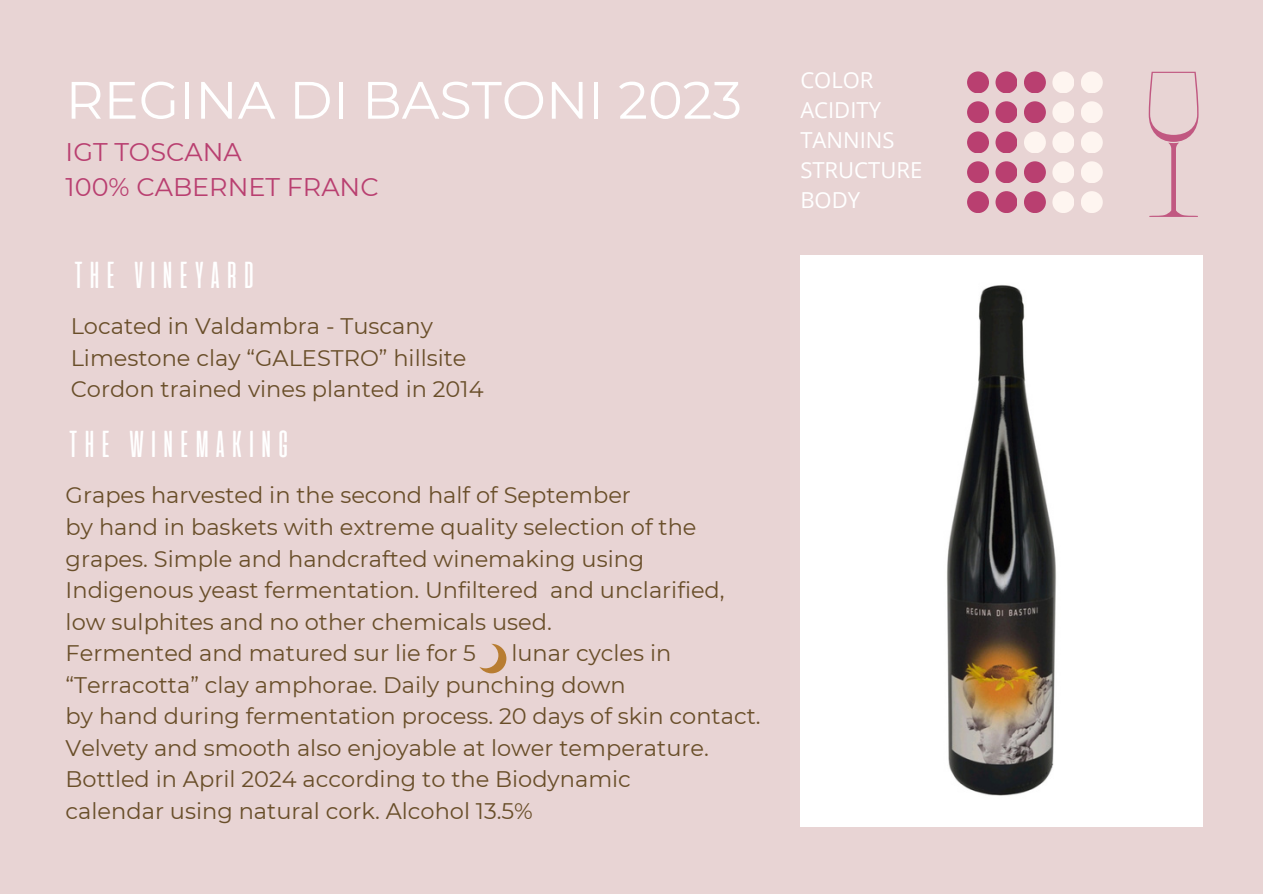
<style>
.page{position:relative;width:1263px;height:894px;background:#fff}
.page>*{position:absolute;margin:0;border:0;box-sizing:border-box;transform-origin:0 0}
.t1{font:52.5px "Montserrat";color:#fff}
.t2{font:37.5px "Alienscows";color:#fff}
.t3{font:25.5px/34.8px "Montserrat";color:#b93f70}
.t4{font:22.5px "Montserrat";color:#694e29}
.t5{font:22.05px/30px "Open Sans";color:#fff}
</style>
<div class="page">
<div style="left:0;top:0;width:1263px;height:893px;background:#e8d4d4"></div>
<svg style="left:1149px;top:72px;width:49px;height:145px"></svg>
<div style="left:967px;top:131px;width:22px;height:22px;background:#b93f70;border-radius:50%"></div>
<div style="left:967px;top:101px;width:22px;height:22px;background:#b93f70;border-radius:50%"></div>
<div style="left:967px;top:161px;width:22px;height:22px;background:#b93f70;border-radius:50%"></div>
<div style="left:967px;top:191px;width:22px;height:22px;background:#b93f70;border-radius:50%"></div>
<div style="left:967px;top:71px;width:22px;height:22px;background:#b93f70;border-radius:50%"></div>
<div style="left:995px;top:71px;width:22px;height:22px;background:#b93f70;border-radius:50%"></div>
<div style="left:1024px;top:71px;width:22px;height:22px;background:#b93f70;border-radius:50%"></div>
<div style="left:1052px;top:71px;width:22px;height:22px;background:#fef5f0;border-radius:50%"></div>
<div style="left:1081px;top:71px;width:22px;height:22px;background:#fef5f0;border-radius:50%"></div>
<div style="left:995px;top:101px;width:22px;height:22px;background:#b93f70;border-radius:50%"></div>
<div style="left:1024px;top:101px;width:22px;height:22px;background:#b93f70;border-radius:50%"></div>
<div style="left:1052px;top:101px;width:22px;height:22px;background:#fef5f0;border-radius:50%"></div>
<div style="left:1081px;top:101px;width:22px;height:22px;background:#fef5f0;border-radius:50%"></div>
<div style="left:995px;top:131px;width:22px;height:22px;background:#b93f70;border-radius:50%"></div>
<div style="left:1024px;top:131px;width:22px;height:22px;background:#fef5f0;border-radius:50%"></div>
<div style="left:1052px;top:131px;width:22px;height:22px;background:#fef5f0;border-radius:50%"></div>
<div style="left:1081px;top:131px;width:22px;height:22px;background:#fef5f0;border-radius:50%"></div>
<div style="left:995px;top:161px;width:22px;height:22px;background:#b93f70;border-radius:50%"></div>
<div style="left:1024px;top:161px;width:22px;height:22px;background:#b93f70;border-radius:50%"></div>
<div style="left:1052px;top:161px;width:22px;height:22px;background:#fef5f0;border-radius:50%"></div>
<div style="left:1081px;top:161px;width:22px;height:22px;background:#fef5f0;border-radius:50%"></div>
<div style="left:995px;top:191px;width:22px;height:22px;background:#b93f70;border-radius:50%"></div>
<div style="left:1024px;top:191px;width:22px;height:22px;background:#b93f70;border-radius:50%"></div>
<div style="left:1052px;top:191px;width:22px;height:22px;background:#fef5f0;border-radius:50%"></div>
<div style="left:1081px;top:191px;width:22px;height:22px;background:#fef5f0;border-radius:50%"></div>
<img style="left:800px;top:256px;width:402px;height:570px">
<svg style="left:479px;top:643px;width:27px;height:30px"></svg>
<h4 class="t1" style="left:66px;top:68px;width:678px">REGINA DI BASTONI 2023</h4>
<h3 class="t3" style="left:66px;top:134px;width:315px">IGT TOSCANA<br>100% CABERNET FRANC</h3>
<p class="t2" style="left:71px;top:253px;width:188px">THE VINEYARD</p>
<p class="t4" style="left:71px;top:312px;width:364px">Located in Valdambra - Tuscany</p>
<p class="t4" style="left:71px;top:343px;width:397px">Limestone clay “GALESTRO” hillsite</p>
<h2 class="t4" style="left:71px;top:375px;width:414px">Cordon trained vines planted in 2014</h2>
<h2 class="t2" style="left:66px;top:422px;width:227px">THE WINEMAKING</h2>
<p class="t4" style="left:66px;top:481px;width:567px">Grapes harvested in the second half of September</p>
<p class="t4" style="left:66px;top:513px;width:632px">by hand in baskets with extreme quality selection of the</p>
<p class="t4" style="left:66px;top:544px;width:580px">grapes. Simple and handcrafted winemaking using</p>
<p class="t4" style="left:66px;top:576px;width:660px">Indigenous yeast fermentation. Unfiltered and unclarified,</p>
<p class="t4" style="left:66px;top:607px;width:488px">low sulphites and no other chemicals used.</p>
<p class="t4" style="left:66px;top:639px;width:412px">Fermented and matured sur lie for 5</p>
<p class="t4" style="left:511px;top:639px;width:161px">lunar cycles in</p>
<p class="t4" style="left:66px;top:670px;width:562px">“Terracotta” clay amphorae. Daily punching down</p>
<p class="t4" style="left:66px;top:702px;width:696px">by hand during fermentation process. 20 days of skin contact.</p>
<p class="t4" style="left:66px;top:733px;width:645px">Velvety and smooth also enjoyable at lower temperature.</p>
<p class="t4" style="left:66px;top:765px;width:567px">Bottled in April 2024 according to the Biodynamic</p>
<p class="t4" style="left:66px;top:796px;width:469px">calendar using natural cork. Alcohol 13.5%</p>
<p class="t5" style="left:800px;top:64px;width:123px">COLOR<br>ACIDITY<br>TANNINS<br>STRUCTURE<br>BODY</p>
</div>
